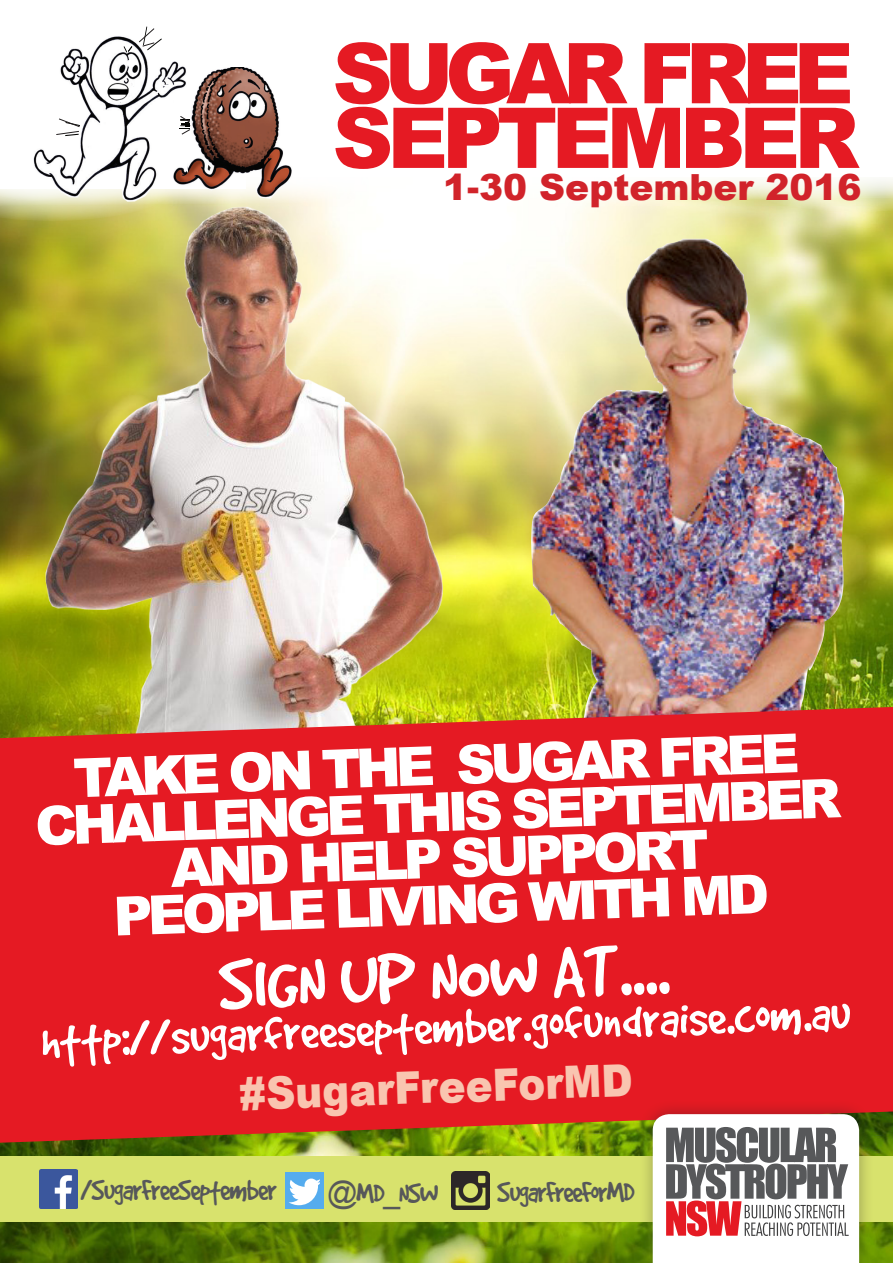
<style>
.page{position:relative;width:893px;height:1263px;background:#fff}
.page>*{position:absolute;margin:0;border:0;box-sizing:border-box;transform-origin:0 0}
.t1{font:900 84px "Arial";letter-spacing:-.1em;color:#e51a23}
.t2{font:900 84px "Arial";letter-spacing:-.07em;color:#e51a23}
.t3{font:79.5px "Good Dog Plain";color:#fff}
.t4{font:900 54px/46.5px "Arial";color:#fff;text-align:center}
.t5{font:54px "Good Dog Plain";color:#fff}
.t6{font:900 44.55px "Arial";color:#f9c5b0;scale:.91 1}
.t7{font:900 36px "Arial";color:#d1232a}
.t8{font:31.5px "Good Dog Plain";letter-spacing:-.03em;color:#57585a;scale:.95 1}
.t9{font:30.9px "Good Dog Plain";color:#57585a}
.s1{font-family:"Arial"}
</style>
<div class="page">
<img style="left:0;top:238px;width:893px;height:468px">
<div style="left:0;top:111px;width:213px;height:149px;background:#fff;opacity:.14"></div>
<img style="left:0;top:1143px;width:893px;height:120px">
<div style="left:437px;top:108px;width:456px;height:130px;background:#fff;opacity:.14"></div>
<div style="left:0;top:0;width:173px;height:240px;background:#fff"></div>
<img style="left:530px;top:239px;width:321px;height:467px">
<div style="left:0;top:1156px;width:893px;height:66px;background:#d8e26d"></div>
<img style="left:39px;top:1170px;width:39px;height:38px">
<img style="left:451px;top:1172px;width:39px;height:38px">
<div style="left:286px;top:1172px;width:38px;height:37px;background:#55acee"></div>
<svg style="left:289px;top:1178px;width:30px;height:27px"></svg>
<svg style="left:437px;top:108px;width:259px;height:67px"></svg>
<img style="left:191px;top:68px;width:101px;height:107px">
<svg style="left:0;top:27px;width:191px;height:194px"></svg>
<div style="left:696px;top:102px;width:197px;height:149px;background:#fff;opacity:.14"></div>
<svg style="left:472px;top:141px;width:421px;height:71px"></svg>
<img style="left:39px;top:175px;width:441px;height:531px">
<div style="left:0;top:706px;width:893px;height:437px;background:#e51a23"></div>
<div style="left:638px;top:1100px;width:235px;height:163px;background:#231f20;opacity:.35"></div>
<svg style="left:653px;top:1114px;width:206px;height:149px"></svg>
<p class="t1" style="left:333px;top:12px;width:523px">SUGAR FREE</p>
<p class="t2" style="left:333px;top:77px;width:528px">SEPTEMBER</p>
<p class="t7" style="left:443px;top:161px;width:420px">1-30 September 2016</p>
<p class="t4" style="left:33px;top:755px;width:808px;rotate:-2deg">TAKE ON THE SUGAR FREE<br>CHALLENGE THIS SEPTEMBER<br>AND HELP SUPPORT</p>
<p class="t4" style="left:113px;top:891px;width:657px;rotate:-2deg">PEOPLE LIVING WITH MD</p>
<p class="t3" style="left:217px;top:946px;width:452px;rotate:-2deg">SIGN UP NOW AT....</p>
<p class="t5" style="left:40px;top:1015px;width:811px;rotate:-2deg">http://sugarfreeseptember.gofundraise.com.au</p>
<p class="t6" style="left:238px;top:1061px;width:434px;rotate:-2deg">#SugarFreeForMD</p>
<p class="t8" style="left:81px;top:1175px;width:208px">/SugarFreeSeptember</p>
<p class="t9" style="left:327px;top:1179px;width:113px"><span class="s1">@</span>MD<span class="s1">_</span>NSW</p>
<p class="t8" style="left:497px;top:1176px;width:146px">SugarFreeForMD</p>
</div>
